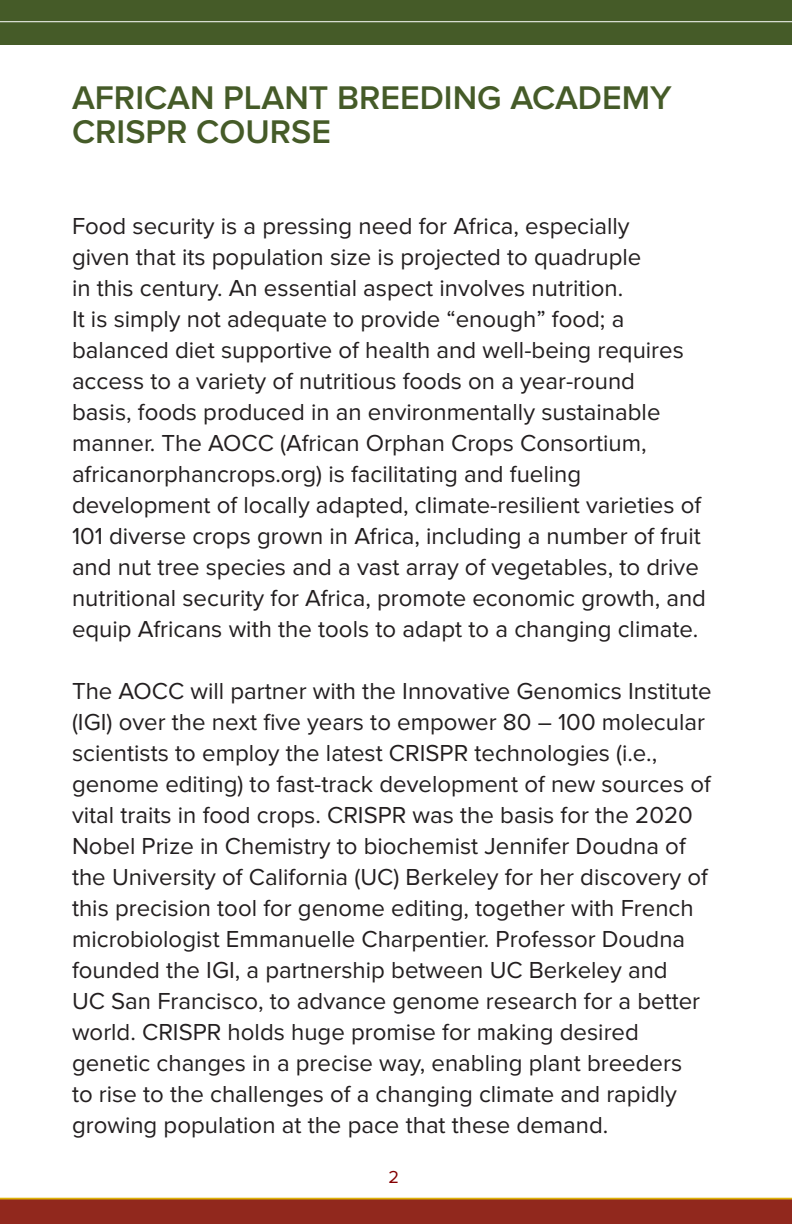
<style>
.page{position:relative;width:792px;height:1224px;background:#fff}
.page>*{position:absolute;margin:0;border:0;box-sizing:border-box;transform-origin:0 0}
.t1{font:600 34px/34px "Proxima Nova";color:#455b28}
.t2{font:24px/31px "Proxima Nova";color:#231f20}
.t3{font:18px "Proxima Nova";color:#850002}
</style>
<div class="page">
<div style="left:0;top:0;width:792px;height:45px;background:#455b28"></div>
<hr style="left:0;top:21px;width:792px;height:1px;background:#fff">
<svg style="left:0;top:1198px;width:792px;height:26px;background:#952f1b"></svg>
<p class="t1" style="left:72px;top:82px;width:601px">AFRICAN PLANT BREEDING ACADEMY<br>CRISPR COURSE</p>
<p class="t2" style="left:72px;top:212px;width:636px">Food security is a pressing need for Africa, especially<br>given that its population size is projected to quadruple<br>in this century. An essential aspect involves nutrition.<br>It is simply not adequate to provide “enough” food; a balanced diet supportive of health and well-being requires access to a variety of nutritious foods on a year-round<br>basis, foods produced in an environmentally sustainable manner. The AOCC (African Orphan Crops Consortium, africanorphancrops.org) is facilitating and fueling development of locally adapted, climate-resilient varieties of 101 diverse crops grown in Africa, including a number of fruit and nut tree species and a vast array of vegetables, to drive nutritional security for Africa, promote economic growth, and equip Africans with the tools to adapt to a changing climate.</p>
<p class="t2" style="left:72px;top:677px;width:641px">The AOCC will partner with the Innovative Genomics Institute (IGI) over the next five years to empower 80 – 100 molecular scientists to employ the latest CRISPR technologies (i.e., genome editing) to fast-track development of new sources of vital traits in food crops. CRISPR was the basis for the 2020<br>Nobel Prize in Chemistry to biochemist Jennifer Doudna of the University of California (UC) Berkeley for her discovery of this precision tool for genome editing, together with French microbiologist Emmanuelle Charpentier. Professor Doudna founded the IGI, a partnership between UC Berkeley and<br>UC San Francisco, to advance genome research for a better world. CRISPR holds huge promise for making desired genetic changes in a precise way, enabling plant breeders<br>to rise to the challenges of a changing climate and rapidly growing population at the pace that these demand.</p>
<p class="t3" style="left:389px;top:1166px;width:12px">2</p>
</div>
